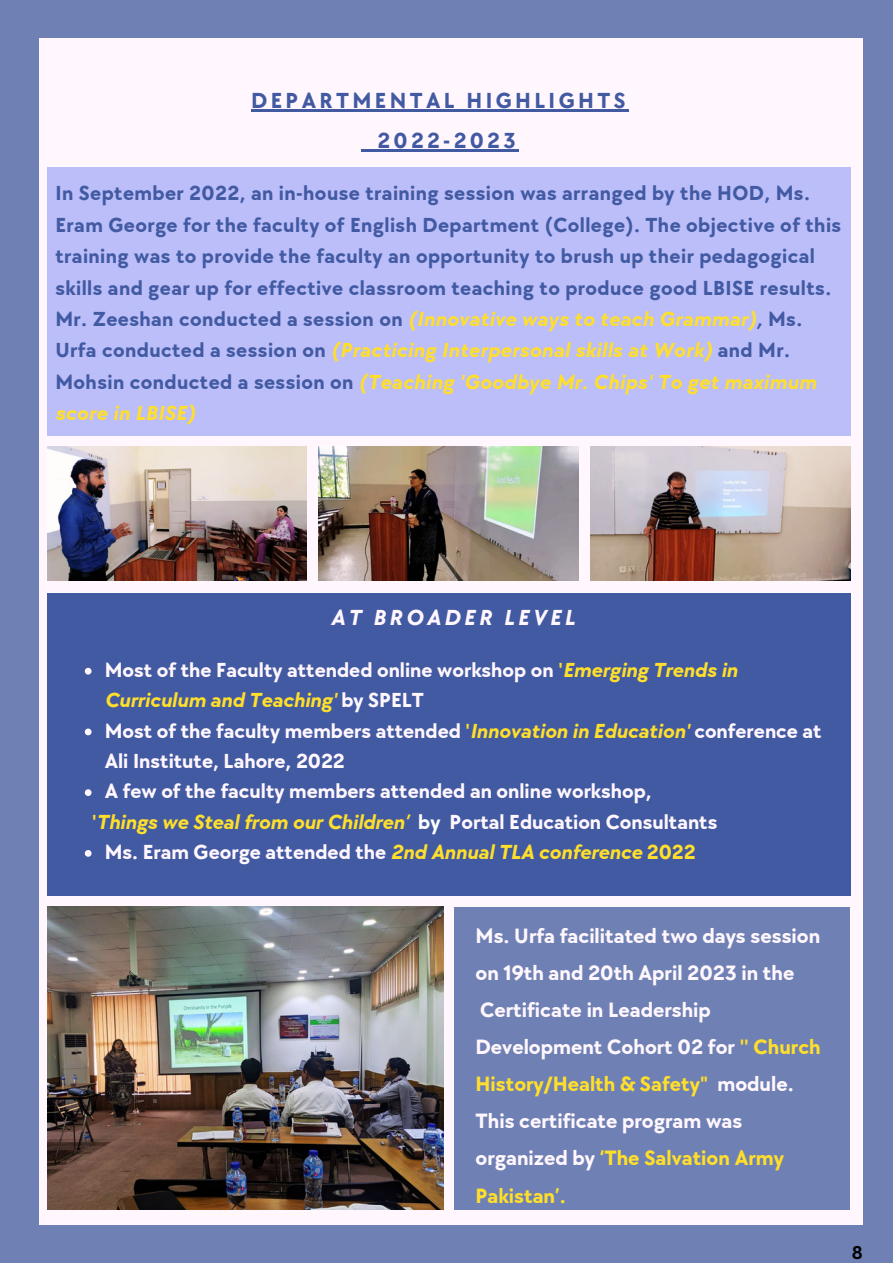
<style>
.page{position:relative;width:893px;height:1264px;background:#fff}
.page>*{position:absolute;margin:0;border:0;box-sizing:border-box;transform-origin:0 0}
.t1{font:700 22.5px "TT Chocolates";letter-spacing:.15em;color:#425aa2}
.t2{font:italic 700 22.5px "TT Chocolates";letter-spacing:.15em;color:#fff7fd}
.t3{font:700 21.45px/37px "TT Chocolates";color:#fff7fd}
.t4{font:700 21px/31.5px "TT Chocolates";letter-spacing:.02em;color:#425aa2}
.t5{font:700 21px/30.3px "TT Chocolates";color:#fff7fd}
.t6{font:italic 700 21px "TT Chocolates";color:#ffdf2b}
.t7{font:700 18px "Canva Sans";color:#000}
.s1{font-style:italic;color:#ffdf2b}
.s2{font-style:italic}
.s3{color:#ffdf2b}
.s4{font-style:normal}
.s5{font-style:normal;color:#fff}
.s6{font-style:normal;color:#fff7fd}
</style>
<div class="page">
<div style="left:0;top:0;width:892px;height:1262px;background:#6f81b4"></div>
<div style="left:39px;top:38px;width:823px;height:1186px;background:#fff7fd"></div>
<div style="left:47px;top:593px;width:803px;height:302px;background:#425aa2"></div>
<div style="left:454px;top:906px;width:396px;height:303px;background:#6f81b4"></div>
<img style="left:47px;top:906px;width:396px;height:303px">
<div style="left:47px;top:167px;width:803px;height:268px;background:#bcbefa"></div>
<img style="left:47px;top:447px;width:260px;height:133px">
<img style="left:318px;top:447px;width:260px;height:133px">
<img style="left:590px;top:447px;width:260px;height:133px">
<hr style="left:251px;top:110px;width:377px;height:2px;background:#425aa2">
<svg style="left:361px;top:149px;width:16px;height:2px"></svg>
<hr style="left:377px;top:149px;width:142px;height:2px;background:#425aa2">
<svg style="left:85px;top:668px;width:6px;height:6px"></svg>
<svg style="left:85px;top:728px;width:6px;height:7px"></svg>
<svg style="left:85px;top:789px;width:6px;height:7px"></svg>
<svg style="left:85px;top:850px;width:6px;height:6px"></svg>
<p class="t1" style="left:251px;top:88px;width:376px">DEPARTMENTAL HIGHLIGHTS</p>
<p class="t1" style="left:377px;top:128px;width:140px">2022-2023</p>
<p class="t4" style="left:55px;top:178px;width:787px">In September 2022, an in-house training session was arranged by the HOD, Ms.<br>Eram George for the faculty of English Department (College). The objective of this training was to provide the faculty an opportunity to brush up their pedagogical skills and gear up for effective classroom teaching to produce good LBISE results.<br>Mr. Zeeshan conducted a session on <span class="s1">(Innovative ways to teach Grammar)</span><span class="s2">,</span> Ms.<br>Urfa conducted a session on <span class="s1">(Practicing Interpersonal skills at Work)</span> and Mr.<br>Mohsin conducted a session on <span class="s1">(Teaching 'Goodbye Mr. Chips' To get maximum score in LBISE)</span></p>
<p class="t2" style="left:330px;top:604px;width:246px">AT BROADER LEVEL</p>
<p class="t5" style="left:105px;top:655px;width:634px">Most of the Faculty attended online workshop on <span class="s3">'</span><span class="s1">Emerging Trends in<br>Curriculum and Teaching'</span> by SPELT</p>
<p class="t5" style="left:105px;top:716px;width:718px">Most of the faculty members attended <span class="s3">'</span><span class="s1">Innovation in Education'</span> conference at<br>Ali Institute, Lahore, 2022</p>
<p class="t5" style="left:105px;top:776px;width:548px">A few of the faculty members attended an online workshop,</p>
<p class="t6" style="left:92px;top:809px;width:626px"><span class="s4">'</span>Things we Steal from our Children’ <span class="s5">by</span> <span class="s6">Portal Education Consultants</span></p>
<p class="t5" style="left:105px;top:837px;width:592px">Ms. Eram George attended the <span class="s1">2nd Annual TLA conference</span> <span class="s3">2022</span></p>
<p class="t3" style="left:475px;top:917px;width:346px">Ms. Urfa facilitated two days session on 19th and 20th April 2023 in the<br>Certificate in Leadership<br>Development Cohort 02 for <span class="s3">'' Church<br>History/Health &amp; Safety"</span> module.<br>This certificate program was organized by <span class="s3">‘The Salvation Army<br>Pakistan’.</span></p>
<p class="t7" style="left:851px;top:1239px;width:13px">8</p>
</div>
